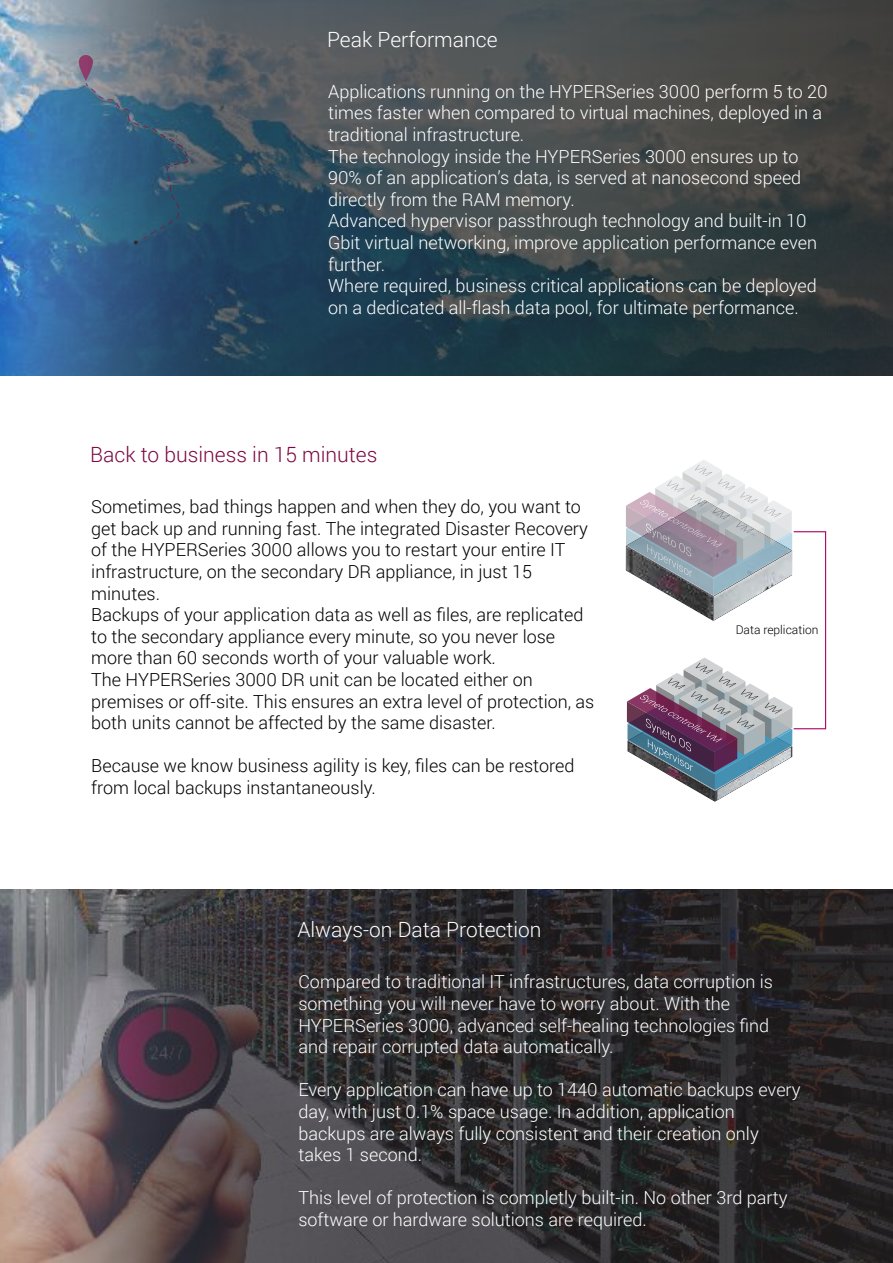
<style>
.page{position:relative;width:893px;height:1263px;background:#fff}
.page>*{position:absolute;margin:0;border:0;box-sizing:border-box;transform-origin:0 0}
.t1{font:300 21px "Roboto";color:#fff}
.t2{font:300 21px "Roboto";color:#7d0744}
.t3{font:300 18px/21.6px "Roboto";color:#fff}
.t4{font:300 18px/21.6px "Roboto";color:#000}
.t5{font:300 12px "Roboto";color:#000}
</style>
<div class="page">
<img style="left:0;top:890px;width:893px;height:373px">
<img style="left:0;top:0;width:893px;height:376px">
<svg style="left:79px;top:53px;width:111px;height:191px;background:#436681"></svg>
<svg style="left:626px;top:460px;width:166px;height:161px"></svg>
<svg style="left:627px;top:657px;width:165px;height:145px"></svg>
<div style="left:793px;top:531px;width:33px;height:198px;border:1px solid #ad0f6c"></div>
<p class="t1" style="left:327px;top:25px;width:172px">Peak Performance</p>
<p class="t3" style="left:328px;top:82px;width:501px">Applications running on the HYPERSeries 3000 perform 5 to 20 times faster when compared to virtual machines, deployed in a traditional infrastructure.<br>The technology inside the HYPERSeries 3000 ensures up to 90% of an application’s data, is served at nanosecond speed directly from the RAM memory.<br>Advanced hypervisor passthrough technology and built-in 10<br>Gbit virtual networking, improve application performance even further.<br>Where required, business critical applications can be deployed on a dedicated all-flash data pool, for ultimate performance.</p>
<p class="t2" style="left:90px;top:440px;width:289px">Back to business in 15 minutes</p>
<p class="t4" style="left:91px;top:497px;width:505px">Sometimes, bad things happen and when they do, you want to get back up and running fast. The integrated Disaster Recovery of the HYPERSeries 3000 allows you to restart your entire IT infrastructure, on the secondary DR appliance, in just 15 minutes.<br>Backups of your application data as well as files, are replicated to the secondary appliance every minute, so you never lose more than 60 seconds worth of your valuable work.<br>The HYPERSeries 3000 DR unit can be located either on premises or off-site. This ensures an extra level of protection, as both units cannot be affected by the same disaster.</p>
<p class="t4" style="left:91px;top:754px;width:485px">Because we know business agility is key, files can be restored from local backups instantaneously.</p>
<p class="t5" style="left:736px;top:624px;width:84px">Data replication</p>
<p class="t1" style="left:297px;top:921px;width:246px">Always-on Data Protection</p>
<p class="t3" style="left:298px;top:972px;width:476px">Compared to traditional IT infrastructures, data corruption is something you will never have to worry about. With the HYPERSeries 3000, advanced self-healing technologies find and repair corrupted data automatically.</p>
<p class="t3" style="left:298px;top:1079px;width:504px">Every application can have up to 1440 automatic backups every day, with just 0.1% space usage. In addition, application backups are always fully consistent and their creation only takes 1 second.</p>
<p class="t3" style="left:298px;top:1188px;width:491px">This level of protection is completly built-in. No other 3rd party software or hardware solutions are required.</p>
</div>
